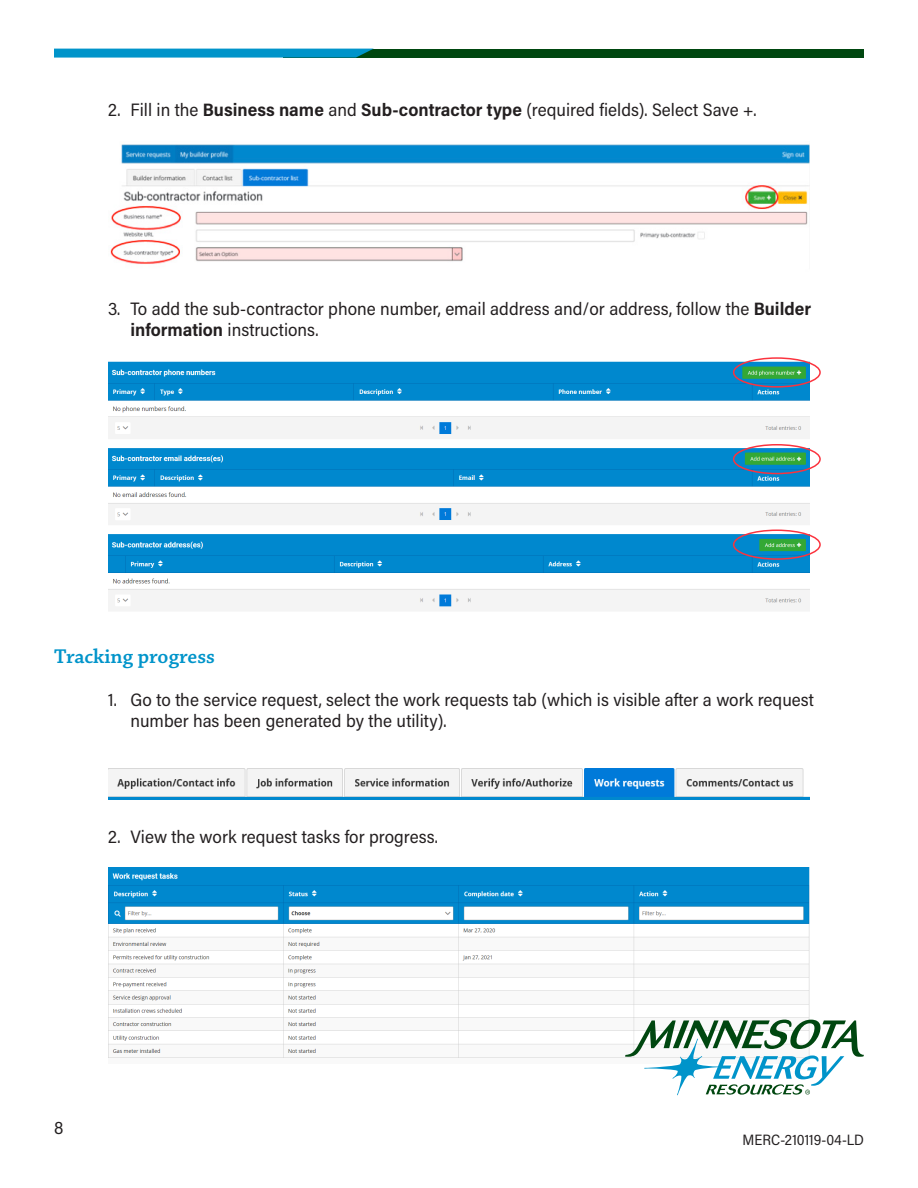
<style>
.page{position:relative;width:918px;height:1188px;background:#fff}
.page>*{position:absolute;margin:0;border:0;box-sizing:border-box;transform-origin:0 0}
.t1{font:600 21px "Chaparral Pro";color:#0094ca}
.t2{font:18px/21.6px "Acumin Pro Semi Cond";color:#231f20}
.check_box_bullet{font:15px "Acumin Pro Semi Cond";color:#231f20}
.s1{font-weight:700}
</style>
<div class="page">
<div style="left:284px;top:49px;width:580px;height:9px;background:#004710"></div>
<svg style="left:54px;top:49px;width:319px;height:9px"></svg>
<img style="left:110px;top:144px;width:700px;height:120px">
<img style="left:108px;top:361px;width:702px;height:250px">
<img style="left:108px;top:768px;width:702px;height:32px">
<img style="left:108px;top:868px;width:702px;height:190px">
<div style="left:733px;top:357px;width:88px;height:31px;border:2px solid #fb333e;border-radius:50%"></div>
<div style="left:733px;top:444px;width:88px;height:30px;border:2px solid #fb333e;border-radius:50%"></div>
<div style="left:733px;top:530px;width:88px;height:30px;border:2px solid #fb333e;border-radius:50%"></div>
<svg style="left:625px;top:1020px;width:239px;height:75px"></svg>
<p class="t2" style="left:108px;top:98px;width:650px">2. Fill in the <span class="s1">Business name</span> and <span class="s1">Sub-contractor type</span> (required fields). Select Save +.</p>
<p class="t2" style="left:130px;top:297px;width:682px;text-indent:-22px">3. To add the sub-contractor phone number, email address and/or address, follow the <span class="s1">Builder information</span> instructions.</p>
<p class="t1" style="left:54px;top:644px;width:163px">Tracking progress</p>
<p class="t2" style="left:130px;top:688px;width:685px;text-indent:-22px">1. Go to the service request, select the work requests tab (which is visible after a work request number has been generated by the utility).</p>
<p class="t2" style="left:108px;top:825px;width:332px">2. View the work request tasks for progress.</p>
<p class="t2" style="left:54px;top:1116px;width:11px">8</p>
<p class="check_box_bullet" style="left:742px;top:1129px;width:123px">MERC-210119-04-LD</p>
</div>
